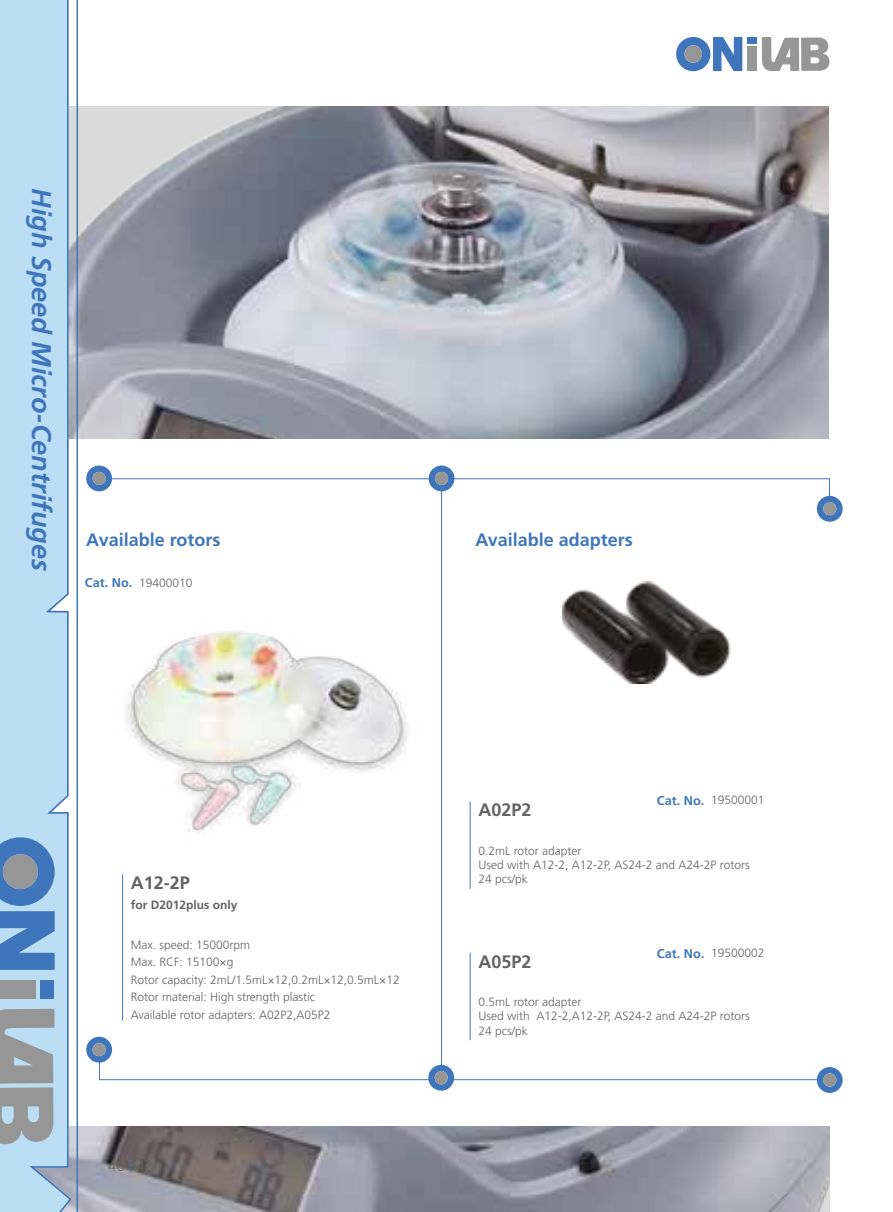
<style>
.page{position:relative;width:893px;height:1212px;background:#fff}
.page>*{position:absolute;margin:0;border:0;box-sizing:border-box;transform-origin:0 0}
.t1{font:italic 700 27px "Frutiger LT Std";color:#3f76bb}
.t2{font:700 18px "Frutiger LT Std";color:#3f76bb}
.t3{font:700 18px "Frutiger LT Std";color:#636362}
.t4{font:300 15px "Frutiger LT Std";color:#636362}
.t5{font:300 12px/17.4px "Frutiger LT Std";color:#636362}
.t6{font:700 12px "Frutiger LT Std";color:#636362}
.s1{font-weight:700;font-size:12.75px;color:#3f76bb}
.s2{color:#fff}
</style>
<div class="page">
<img style="left:73px;top:106px;width:755px;height:332px">
<img style="left:73px;top:1127px;width:757px;height:85px">
<hr style="left:77px;top:0;width:1px;height:1212px;background:#3f76bb">
<svg style="left:131px;top:1160px;width:1px;height:12px"></svg>
<svg style="left:676px;top:37px;width:66px;height:34px"></svg>
<div style="left:747px;top:46px;width:10px;height:25px;background:#969696"></div>
<div style="left:747px;top:37px;width:10px;height:7px;background:#3f76bb"></div>
<svg style="left:762px;top:37px;width:67px;height:34px"></svg>
<svg style="left:0;top:0;width:73px;height:1212px;background:#b0d0e6"></svg>
<img style="left:123px;top:531px;width:320px;height:395px">
<img style="left:562px;top:582px;width:169px;height:102px">
<hr style="left:122px;top:874px;width:1px;height:146px;background:#3f76bb">
<hr style="left:470px;top:801px;width:1px;height:88px;background:#3f76bb">
<hr style="left:470px;top:953px;width:1px;height:87px;background:#3f76bb">
<hr style="left:441px;top:480px;width:1px;height:602px;background:#3f76bb">
<svg style="left:86px;top:465px;width:757px;height:57px"></svg>
<div style="left:435px;top:472px;width:13px;height:13px;background:#969696;border-radius:50%"></div>
<svg style="left:86px;top:1036px;width:757px;height:57px"></svg>
<div style="left:435px;top:1071px;width:13px;height:13px;background:#969696;border-radius:50%"></div>
<h1 class="t1" style="left:57px;top:188px;width:384px;rotate:90deg">High Speed Micro-Centrifuges</h1>
<h2 class="t2" style="left:86px;top:529px;width:136px">Available rotors</h2>
<p class="t5" style="left:85px;top:574px;width:109px"><span class="s1">Cat. No.</span><span class="s2">1</span>19400010</p>
<h2 class="t2" style="left:475px;top:529px;width:159px">Available adapters</h2>
<h2 class="t3" style="left:131px;top:872px;width:61px">A12-2P</h2>
<p class="t6" style="left:131px;top:898px;width:108px">for D2012plus only</p>
<p class="t5" style="left:131px;top:936px;width:270px">Max. speed: 15000rpm<br>Max. RCF: 15100×g<br>Rotor capacity: 2mL/1.5mL×12,0.2mL×12,0.5mL×12<br>Rotor material: High strength plastic<br>Available rotor adapters: A02P2,A05P2</p>
<p class="t4" style="left:108px;top:1157px;width:47px">46 47</p>
<p class="t5" style="left:657px;top:792px;width:109px"><span class="s1">Cat. No.</span><span class="s2">1</span>19500001</p>
<h2 class="t3" style="left:478px;top:799px;width:55px">A02P2</h2>
<p class="t5" style="left:478px;top:843px;width:273px;line-height:14.4px">0.2mL rotor adapter<br>Used with A12-2, A12-2P, AS24-2 and A24-2P rotors<br>24 pcs/pk</p>
<p class="t5" style="left:657px;top:945px;width:109px"><span class="s1">Cat. No.</span><span class="s2">1</span>19500002</p>
<h2 class="t3" style="left:478px;top:951px;width:55px">A05P2</h2>
<p class="t5" style="left:478px;top:995px;width:273px;line-height:14.4px">0.5mL rotor adapter<br>Used with A12-2,A12-2P, AS24-2 and A24-2P rotors<br>24 pcs/pk</p>
</div>
